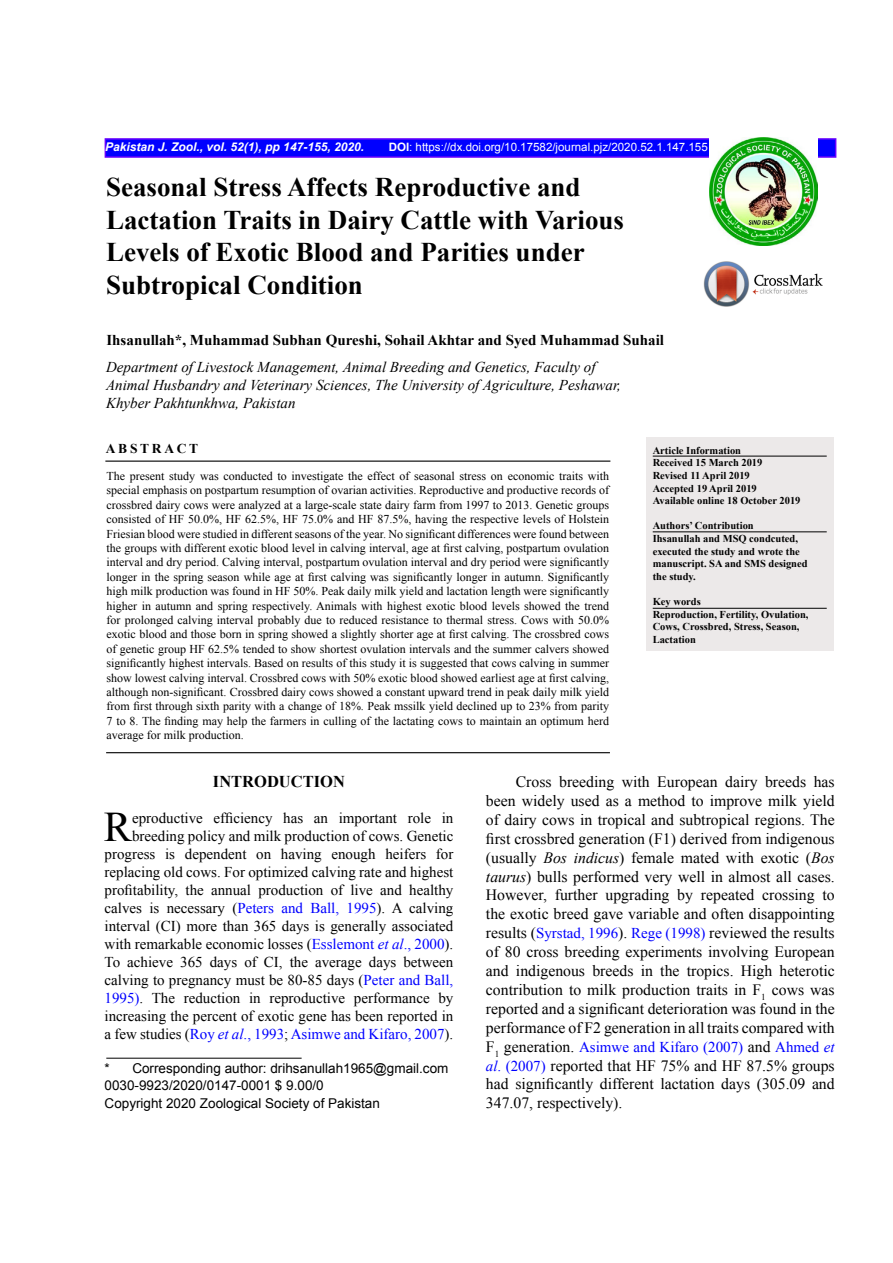
<style>
.page{position:relative;width:893px;height:1263px;background:#fff}
.page>*{position:absolute;margin:0;border:0;box-sizing:border-box;transform-origin:0 0}
.t1{font:42.15px "Times New Roman";color:#000}
.t2{font:700 27px/32.4px "Times New Roman";color:#000}
.t3{font:700 16.5px "Times New Roman";color:#000}
.t4{font:15.75px/18.9px "Times New Roman";color:#000;text-align:justify}
.t5{font:15px/18px "Times New Roman";color:#000;text-align:right}
.t6{font:italic 15px/18px "Times New Roman";color:#000}
.t7{font:700 15px "Times New Roman";color:#000}
.t8{font:15px "Times New Roman";color:#00f}
.t9{font:13.5px/16.2px "Arial";color:#000}
.t10{font:700 13.5px "Times New Roman";letter-spacing:.2em;color:#000}
.t11{font:12px/14.4px "Times New Roman";color:#000;text-align:justify}
.t12{font:italic 700 12px "Arial";color:#fff}
.t13{font:11.55px "Arial";color:#fff}
.t14{font:700 10.5px/12.6px "Times New Roman";color:#000}
.s1{font-weight:700}
.s2{font-style:italic}
.s3{font-size:15px;color:#00f}
.s4{font-size:15.75px;color:#000}
.s5{font-style:italic;font-size:15px;color:#00f}
.s6{color:#00f}
.s7{font-style:italic;color:#00f}
</style>
<div class="page">
<img style="left:703px;top:261px;width:120px;height:45px">
<div style="left:105px;top:138px;width:731px;height:20px;background:#00f;border:2px solid #60f"></div>
<img style="left:709px;top:138px;width:108px;height:108px">
<div style="left:646px;top:437px;width:187px;height:214px;background:#ece9e9"></div>
<hr style="left:653px;top:531px;width:174px;height:1px;background:#000">
<hr style="left:105px;top:461px;width:505px;height:1px;background:#000">
<hr style="left:106px;top:752px;width:504px;height:1px;background:#000">
<hr style="left:653px;top:456px;width:174px;height:1px;background:#000">
<hr style="left:106px;top:1058px;width:196px;height:1px;background:#000">
<hr style="left:653px;top:608px;width:174px;height:1px;background:#000">
<p class="t12" style="left:105px;top:139px;width:260px">Pakistan J. Zool., vol. 52(1), pp 147-155, 2020.</p>
<p class="t13" style="left:389px;top:140px;width:321px"><span class="s1">DOI</span>: https://dx.doi.org/10.17582/journal.pjz/2020.52.1.147.155</p>
<h2 class="t2" style="left:106px;top:171px;width:520px">Seasonal Stress Affects Reproductive and Lactation Traits in Dairy Cattle with Various Levels of Exotic Blood and Parities under Subtropical Condition</h2>
<p class="t7" style="left:106px;top:330px;width:559px">Ihsanullah*, Muhammad Subhan Qureshi, Sohail Akhtar and Syed Muhammad Suhail</p>
<p class="t6" style="left:106px;top:358px;width:516px">Department of Livestock Management, Animal Breeding and Genetics, Faculty of<br>Animal Husbandry and Veterinary Sciences, The University of Agriculture, Peshawar,<br>Khyber Pakhtunkhwa, Pakistan</p>
<p class="t14" style="left:653px;top:444px;width:149px">Article Information<br>Received 15 March 2019<br>Revised 11 April 2019<br>Accepted 19 April 2019<br>Available online 18 October 2019</p>
<p class="t14" style="left:653px;top:519px;width:156px">Authors’ Contribution<br>Ihsanullah and MSQ condcuted, executed the study and wrote the manuscript. SA and SMS designed the study.</p>
<p class="t14" style="left:653px;top:595px;width:157px">Key words<br>Reproduction, Fertility, Ovulation,<br>Cows, Crossbred, Stress, Season,<br>Lactation</p>
<p class="t10" style="left:106px;top:439px;width:94px">ABSTRACT</p>
<p class="t11" style="left:107px;top:468px;width:504px">The present study was conducted to investigate the effect of seasonal stress on economic traits with special emphasis on postpartum resumption of ovarian activities. Reproductive and productive records of crossbred dairy cows were analyzed at a large-scale state dairy farm from 1997 to 2013. Genetic groups consisted of HF 50.0%, HF 62.5%, HF 75.0% and HF 87.5%, having the respective levels of Holstein Friesian blood were studied in different seasons of the year. No significant differences were found between the groups with different exotic blood level in calving interval, age at first calving, postpartum ovulation interval and dry period. Calving interval, postpartum ovulation interval and dry period were significantly longer in the spring season while age at first calving was significantly longer in autumn. Significantly high milk production was found in HF 50%. Peak daily milk yield and lactation length were significantly higher in autumn and spring respectively. Animals with highest exotic blood levels showed the trend for prolonged calving interval probably due to reduced resistance to thermal stress. Cows with 50.0% exotic blood and those born in spring showed a slightly shorter age at first calving. The crossbred cows of genetic group HF 62.5% tended to show shortest ovulation intervals and the summer calvers showed significantly highest intervals. Based on results of this study it is suggested that cows calving in summer show lowest calving interval. Crossbred cows with 50% exotic blood showed earliest age at first calving, although non-significant. Crossbred dairy cows showed a constant upward trend in peak daily milk yield from first through sixth parity with a change of 18%. Peak mssilk yield declined up to 23% from parity 7 to 8. The finding may help the farmers in culling of the lactating cows to maintain an optimum herd average for milk production.</p>
<h3 class="t3" style="left:213px;top:770px;width:133px">INTRODUCTION</h3>
<h1 class="t1" style="left:104px;top:799px;width:30px">R</h1>
<p class="t4" style="left:486px;top:772px;width:350px;text-indent:30px">Cross breeding with European dairy breeds has been widely used as a method to improve milk yield of dairy cows in tropical and subtropical regions. The first crossbred generation (F1) derived from indigenous (usually <span class="s2">Bos indicus</span>) female mated with exotic (<span class="s2">Bos taurus</span>) bulls performed very well in almost all cases.<br>However, further upgrading by repeated crossing to the exotic breed gave variable and often disappointing results (<span class="s3">Syrstad, 1996</span>). <span class="s3">Rege (1998)</span> reviewed the results of 80 cross breeding experiments involving European and indigenous breeds in the tropics. High heterotic contribution to milk production traits in F<sub>1</sub> cows was reported and a significant deterioration was found in the performance of F2 generation in all traits compared with</p>
<p class="t8" style="left:486px;top:1036px;width:350px"><span class="s4">F</span><sub>1</sub> <span class="s4">generation.</span> Asimwe and Kifaro (2007) <span class="s4">and</span> Ahmed <span class="s2">et</span></p>
<h3 class="t4" style="left:486px;top:1055px;width:350px"><span class="s5">al</span><span class="s3">. (2007)</span> reported that HF 75% and HF 87.5% groups had significantly different lactation days (305.09 and 347.07, respectively).</h3>
<p class="t5" style="left:105px;top:809px;width:350px">eproductive efficiency has an important role in breeding policy and milk production of cows. Genetic progress is dependent on having enough heifers for replacing old cows. For optimized calving rate and highest profitability, the annual production of live and healthy calves is necessary (<span class="s6">Peters and Ball, 1995</span>). A calving interval (CI) more than 365 days is generally associated with remarkable economic losses (<span class="s6">Esslemont</span> <span class="s7">et al</span><span class="s6">., 2000</span>).<br>To achieve 365 days of CI, the average days between calving to pregnancy must be 80-85 days (<span class="s6">Peter and Ball, 1995)</span>. The reduction in reproductive performance by increasing the percent of exotic gene has been reported in a few studies (<span class="s6">Roy</span> <span class="s7">et al</span><span class="s6">., 1993</span>; <span class="s6">Asimwe and Kifaro, 2007</span>).</p>
<p class="t9" style="left:105px;top:1061px;width:345px">* Corresponding author: drihsanullah1965@gmail.com<br>0030-9923/2020/0147-0001 $ 9.00/0</p>
<p class="t9" style="left:105px;top:1095px;width:277px">Copyright 2020 Zoological Society of Pakistan</p>
</div>
